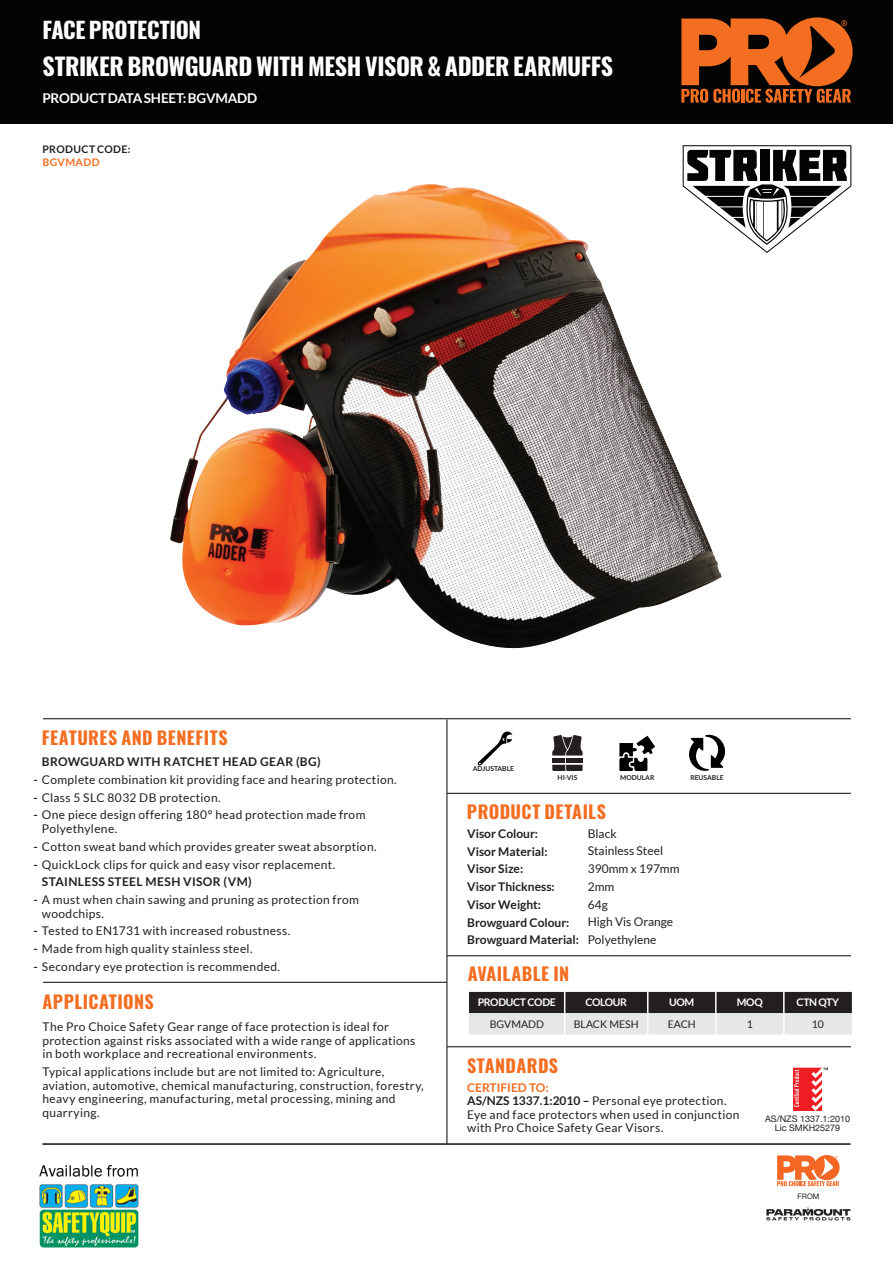
<style>
.page{position:relative;width:893px;height:1263px;background:#fff}
.page>*{position:absolute;margin:0;border:0;box-sizing:border-box;transform-origin:0 0}
.t1{font:700 24px "Oswald";letter-spacing:-.02em;color:#fff}
.t2{font:700 22.5px "Oswald";letter-spacing:-.02em;color:#fff}
.t3{font:700 18px "Oswald";letter-spacing:.025em;color:#f36e21}
.t4{font:700 13.5px "Lato";letter-spacing:-.015em;color:#fff}
.t5{font:12px/13.5px "Lato";letter-spacing:.025em;color:#231f20}
.t6{font:700 12px "Lato";color:#231f20}
.t7{font:700 12px "Lato";letter-spacing:.03em;color:#231f20}
.t8{font:12px "Lato";color:#231f20}
.t9{font:700 10.5px "Lato";letter-spacing:-.03em;color:#fff}
.t10{font:10.5px "Lato";color:#231f20}
.t11{font:700 10.5px/13.5px "Lato";letter-spacing:.035em;color:#231f20}
.t12{font:9px/9px "Helvetica Neue";color:#231f20;text-align:center}
.t13{font:7.5px "Helvetica Neue";color:#231f20}
.t14{font:700 6.75px "Lato";color:#231f20}
.s1{color:#f36e21}
.s2{font-weight:700}
.s3{font-weight:700;color:#f36e21}
</style>
<div class="page">
<svg style="left:777px;top:1155px;width:63px;height:31px"></svg>
<svg style="left:766px;top:1207px;width:84px;height:13px"></svg>
<div style="left:0;top:0;width:893px;height:124px;background:#040503"></div>
<svg style="left:681px;top:17px;width:172px;height:86px"></svg>
<hr style="left:43px;top:718px;width:808px;height:1px;background:#231f20">
<hr style="left:446px;top:719px;width:1px;height:425px;background:#231f20">
<hr style="left:447px;top:793px;width:404px;height:1px;background:#231f20">
<hr style="left:447px;top:955px;width:404px;height:1px;background:#231f20">
<hr style="left:447px;top:1046px;width:404px;height:1px;background:#231f20">
<hr style="left:43px;top:1143px;width:807px;height:1px;background:#231f20">
<svg style="left:469px;top:992px;width:383px;height:42px;background:#868486"></svg>
<hr style="left:783px;top:992px;width:2px;height:21px;background:#fff">
<svg style="left:793px;top:1068px;width:35px;height:43px"></svg>
<hr style="left:43px;top:982px;width:404px;height:1px;background:#231f20">
<svg style="left:478px;top:731px;width:34px;height:35px"></svg>
<img style="left:170px;top:184px;width:552px;height:465px">
<svg style="left:689px;top:735px;width:36px;height:36px"></svg>
<hr style="left:552px;top:758px;width:13px;height:4px;background:#231f20">
<svg style="left:552px;top:765px;width:31px;height:6px"></svg>
<hr style="left:566px;top:758px;width:17px;height:4px;background:#231f20">
<svg style="left:552px;top:735px;width:31px;height:20px"></svg>
<svg style="left:619px;top:736px;width:36px;height:35px"></svg>
<svg style="left:683px;top:145px;width:168px;height:108px"></svg>
<img style="left:39px;top:1164px;width:100px;height:84px">
<p class="t2" style="left:43px;top:19px;width:160px">FACE PROTECTION</p>
<p class="t1" style="left:43px;top:54px;width:572px">STRIKER BROWGUARD WITH MESH VISOR &amp; ADDER EARMUFFS</p>
<p class="t4" style="left:43px;top:90px;width:216px">PRODUCT DATA SHEET: BGVMADD</p>
<p class="t11" style="left:43px;top:142px;width:90px">PRODUCT CODE:<br><span class="s1">BGVMADD</span></p>
<p class="t3" style="left:42px;top:729px;width:187px">FEATURES AND BENEFITS</p>
<p class="t7" style="left:42px;top:755px;width:280px">BROWGUARD WITH RATCHET HEAD GEAR (BG)</p>
<p class="t5" style="left:33px;top:773px;width:365px"><span class="s2">-</span> Complete combination kit providing face and hearing protection.</p>
<p class="t5" style="left:33px;top:790px;width:189px"><span class="s2">-</span> Class 5 SLC 8032 DB protection.</p>
<p class="t5" style="left:42px;top:808px;width:325px;text-indent:-9px"><span class="s2">-</span> One piece design offering 180° head protection made from<br>Polyethylene.</p>
<p class="t5" style="left:33px;top:839px;width:345px"><span class="s2">-</span> Cotton sweat band which provides greater sweat absorption.</p>
<p class="t5" style="left:33px;top:857px;width:303px"><span class="s2">-</span> QuickLock clips for quick and easy visor replacement.</p>
<p class="t7" style="left:42px;top:875px;width:211px">STAINLESS STEEL MESH VISOR (VM)</p>
<p class="t5" style="left:42px;top:893px;width:319px;text-indent:-9px"><span class="s2">-</span> A must when chain sawing and pruning as protection from woodchips.</p>
<p class="t5" style="left:33px;top:924px;width:258px"><span class="s2">-</span> Tested to EN1731 with increased robustness.</p>
<p class="t5" style="left:33px;top:942px;width:221px"><span class="s2">-</span> Made from high quality stainless steel.</p>
<p class="t5" style="left:33px;top:959px;width:248px"><span class="s2">-</span> Secondary eye protection is recommended.</p>
<p class="t3" style="left:43px;top:992px;width:113px">APPLICATIONS</p>
<p class="t5" style="left:43px;top:1020px;width:374px">The Pro Choice Safety Gear range of face protection is ideal for protection against risks associated with a wide range of applications in both workplace and recreational environments.</p>
<p class="t5" style="left:43px;top:1065px;width:383px">Typical applications include but are not limited to: Agriculture, aviation, automotive, chemical manufacturing, construction, forestry, heavy engineering, manufacturing, metal processing, mining and quarrying.</p>
<p class="t14" style="left:473px;top:765px;width:43px">ADJUSTABLE</p>
<p class="t14" style="left:558px;top:774px;width:21px">HI-VIS</p>
<p class="t14" style="left:620px;top:774px;width:36px">MODULAR</p>
<p class="t14" style="left:690px;top:774px;width:35px">REUSABLE</p>
<p class="t3" style="left:467px;top:802px;width:141px">PRODUCT DETAILS</p>
<p class="t6" style="left:467px;top:826px;width:72px">Visor Colour:</p>
<p class="t6" style="left:467px;top:844px;width:82px">Visor Material:</p>
<p class="t6" style="left:467px;top:862px;width:57px">Visor Size:</p>
<p class="t6" style="left:467px;top:880px;width:89px">Visor Thickness:</p>
<p class="t6" style="left:467px;top:897px;width:75px">Visor Weight:</p>
<p class="t6" style="left:467px;top:915px;width:104px">Browguard Colour:</p>
<p class="t6" style="left:467px;top:933px;width:113px">Browguard Material:</p>
<p class="t5" style="left:588px;top:826px;width:30px">Black</p>
<p class="t8" style="left:588px;top:844px;width:77px">Stainless Steel</p>
<p class="t8" style="left:588px;top:862px;width:93px">390mm x 197mm</p>
<p class="t5" style="left:588px;top:880px;width:28px">2mm</p>
<p class="t5" style="left:588px;top:897px;width:22px">64g</p>
<p class="t8" style="left:588px;top:915px;width:87px">High Vis Orange</p>
<p class="t8" style="left:588px;top:933px;width:70px">Polyethylene</p>
<p class="t3" style="left:468px;top:964px;width:103px">AVAILABLE IN</p>
<p class="t9" style="left:478px;top:996px;width:80px">PRODUCT CODE</p>
<p class="t9" style="left:585px;top:996px;width:43px">COLOUR</p>
<p class="t9" style="left:669px;top:996px;width:27px">UOM</p>
<p class="t9" style="left:737px;top:996px;width:27px">MOQ</p>
<p class="t9" style="left:797px;top:996px;width:44px">CTN QTY</p>
<p class="t10" style="left:490px;top:1018px;width:56px">BGVMADD</p>
<p class="t10" style="left:574px;top:1018px;width:66px">BLACK MESH</p>
<p class="t10" style="left:668px;top:1018px;width:30px">EACH</p>
<p class="t10" style="left:747px;top:1018px;width:8px">1</p>
<p class="t10" style="left:812px;top:1018px;width:14px">10</p>
<p class="t3" style="left:467px;top:1056px;width:93px">STANDARDS</p>
<p class="t5" style="left:467px;top:1081px;width:274px"><span class="s3">CERTIFIED TO:<br></span><span class="s2">AS/NZS 1337.1:2010 –</span> Personal eye protection.<br>Eye and face protectors when used in conjunction with Pro Choice Safety Gear Visors.</p>
<p class="t12" style="left:765px;top:1114px;width:87px">AS/NZS 1337.1:2010<br>Lic SMKH25279</p>
<p class="t13" style="left:797px;top:1191px;width:24px">FROM</p>
</div>
